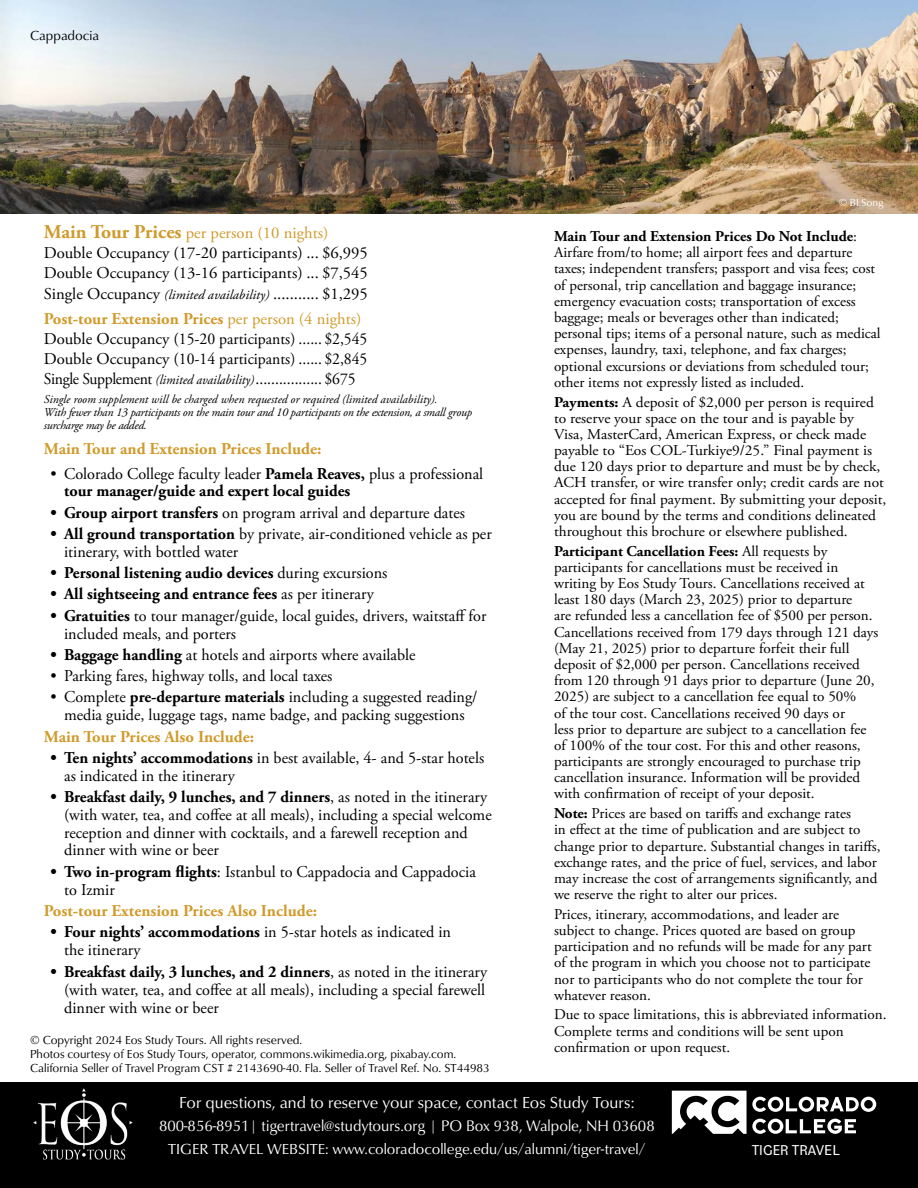
<style>
.page{position:relative;width:918px;height:1188px;background:#fff}
.page>*{position:absolute;margin:0;border:0;box-sizing:border-box;transform-origin:0 0}
.t1{font:16.5px/17.9px "Adobe Garamond Pro";color:#000}
.t2{font:700 16.5px/17.9px "Adobe Garamond Pro";color:#000}
.t3{font:700 16.5px "Adobe Garamond Pro";color:#d09b2c}
.t4{font:16.5px "Classico URW";color:#fff}
.t5{font:15.75px "Classico URW";color:#fff;scale:.96 1}
.t6{font:15px/16.2px "Adobe Garamond Pro";color:#000}
.t7{font:15px "Classico URW";color:#fff}
.t8{font:15px "Bilo";color:#fff;scale:.94 1}
.t9{font:13.5px "Classico URW";color:#000}
.t10{font:12px/14.4px "Classico URW";color:#000}
.t11{font:italic 12px/12.9px "Adobe Garamond Pro";letter-spacing:-.02em;color:#000}
.t12{font:10.5px "Classico URW";color:#fff}
.s1{font-weight:700;font-size:19.5px;color:#d09b2c}
.s2{color:#d09b2c}
.s3{font-style:italic;font-size:13.5px}
.s4{font-weight:700;color:#d09b2c}
.s5{font-weight:400}
.s6{font-weight:700}
</style>
<div class="page">
<img style="left:0;top:0;width:918px;height:213px">
<div style="left:0;top:1082px;width:918px;height:106px;background:#000"></div>
<img style="left:33px;top:1088px;width:100px;height:72px">
<svg style="left:672px;top:1091px;width:204px;height:43px"></svg>
<p class="t9" style="left:30px;top:25px;width:71px">Cappadocia</p>
<p class="t1" style="left:44px;top:224px;width:326px;line-height:20.2px"><span class="s1">Main Tour Prices</span> <span class="s2">per person (10 nights)<br></span>Double Occupancy (17-20 participants) ... $6,995<br>Double Occupancy (13-16 participants) ... $7,545<br>Single Occupancy <span class="s3">(limited availability)</span> ........... $1,295</p>
<p class="t1" style="left:44px;top:309px;width:325px;line-height:20px"><span class="s4">Post-tour Extension Prices</span> <span class="s2">per person (4 nights)<br></span>Double Occupancy (15-20 participants) ...... $2,545<br>Double Occupancy (10-14 participants) ...... $2,845<br>Single Supplement <span class="s3">(limited availability)</span>................. $675</p>
<p class="t11" style="left:44px;top:394px;width:430px">Single room supplement will be charged when requested or required (limited availability).<br>With fewer than 13 participants on the main tour and 10 participants on the extension, a small group surcharge may be added.</p>
<p class="t3" style="left:44px;top:439px;width:279px">Main Tour and Extension Prices Include:</p>
<p class="t2" style="left:64px;top:465px;width:421px;text-indent:-14px"><span class="s5">• Colorado College faculty leader</span> Pamela Reaves, <span class="s5">plus a professional </span>tour manager/guide and expert local guides</p>
<p class="t1" style="left:51px;top:504px;width:416px"><span class="s6">• Group airport transfers</span> on program arrival and departure dates</p>
<p class="t1" style="left:64px;top:525px;width:429px;text-indent:-14px"><span class="s6">• All ground transportation</span> by private, air-conditioned vehicle as per itinerary, with bottled water</p>
<p class="t2" style="left:51px;top:564px;width:338px">• Personal listening audio devices <span class="s5">during excursions</span></p>
<p class="t2" style="left:51px;top:586px;width:325px">• All sightseeing and entrance fees <span class="s5">as per itinerary</span></p>
<p class="t1" style="left:64px;top:607px;width:424px;text-indent:-14px"><span class="s6">• Gratuities</span> to tour manager/guide, local guides, drivers, waitstaff for included meals, and porters</p>
<p class="t1" style="left:51px;top:646px;width:366px"><span class="s6">• Baggage handling</span> at hotels and airports where available</p>
<p class="t1" style="left:51px;top:668px;width:283px">• Parking fares, highway tolls, and local taxes</p>
<p class="t1" style="left:51px;top:689px;width:428px;text-align:center">• Complete <span class="s6">pre-departure materials</span> including a suggested reading/ media guide, luggage tags, name badge, and packing suggestions</p>
<p class="t3" style="left:44px;top:727px;width:212px">Main Tour Prices Also Include:</p>
<p class="t1" style="left:64px;top:749px;width:422px;text-indent:-14px"><span class="s6">• Ten nights’ accommodations</span> in best available, 4- and 5-star hotels as indicated in the itinerary</p>
<p class="t1" style="left:64px;top:788px;width:429px;text-indent:-14px"><span class="s6">• Breakfast daily, 9 lunches, and 7 dinners</span>, as noted in the itinerary (with water, tea, and coffee at all meals), including a special welcome reception and dinner with cocktails, and a farewell reception and dinner with wine or beer</p>
<p class="t1" style="left:64px;top:863px;width:413px;text-indent:-14px"><span class="s6">• Two in-program flights</span>: Istanbul to Cappadocia and Cappadocia to Izmir</p>
<p class="t3" style="left:44px;top:901px;width:275px">Post-tour Extension Prices Also Include:</p>
<p class="t1" style="left:64px;top:924px;width:389px;text-indent:-14px"><span class="s6">• Four nights’ accommodations</span> in 5-star hotels as indicated in the itinerary</p>
<p class="t1" style="left:64px;top:963px;width:425px;text-indent:-14px"><span class="s6">• Breakfast daily, 3 lunches, and 2 dinners</span>, as noted in the itinerary (with water, tea, and coffee at all meals), including a special farewell dinner with wine or beer</p>
<p class="t10" style="left:30px;top:1032px;width:461px">© Copyright 2024 Eos Study Tours. All rights reserved.<br>Photos courtesy of Eos Study Tours, operator, commons.wikimedia.org, pixabay.com.<br>California Seller of Travel Program CST # 2143690-40. Fla. Seller of Travel Ref. No. ST44983</p>
<p class="t12" style="left:839px;top:194px;width:46px">© BLSong</p>
<p class="t6" style="left:554px;top:229px;width:328px"><span class="s6">Main Tour and Extension Prices Do Not Include</span>:<br>Airfare from/to home; all airport fees and departure taxes; independent transfers; passport and visa fees; cost of personal, trip cancellation and baggage insurance; emergency evacuation costs; transportation of excess baggage; meals or beverages other than indicated; personal tips; items of a personal nature, such as medical expenses, laundry, taxi, telephone, and fax charges; optional excursions or deviations from scheduled tour; other items not expressly listed as included.</p>
<p class="t6" style="left:554px;top:394px;width:334px"><span class="s6">Payments:</span> A deposit of $2,000 per person is required to reserve your space on the tour and is payable by Visa, MasterCard, American Express, or check made payable to “Eos COL-Turkiye9/25.” Final payment is due 120 days prior to departure and must be by check, ACH transfer, or wire transfer only; credit cards are not accepted for final payment. By submitting your deposit, you are bound by the terms and conditions delineated throughout this brochure or elsewhere published.</p>
<p class="t6" style="left:554px;top:543px;width:326px"><span class="s6">Participant Cancellation Fees:</span> All requests by participants for cancellations must be received in writing by Eos Study Tours. Cancellations received at least 180 days (March 23, 2025) prior to departure<br>are refunded less a cancellation fee of $500 per person.<br>Cancellations received from 179 days through 121 days (May 21, 2025) prior to departure forfeit their full deposit of $2,000 per person. Cancellations received from 120 through 91 days prior to departure (June 20, 2025) are subject to a cancellation fee equal to 50%<br>of the tour cost. Cancellations received 90 days or<br>less prior to departure are subject to a cancellation fee of 100% of the tour cost. For this and other reasons, participants are strongly encouraged to purchase trip cancellation insurance. Information will be provided with confirmation of receipt of your deposit.</p>
<p class="t6" style="left:554px;top:806px;width:328px"><span class="s6">Note:</span> Prices are based on tariffs and exchange rates<br>in effect at the time of publication and are subject to change prior to departure. Substantial changes in tariffs, exchange rates, and the price of fuel, services, and labor may increase the cost of arrangements significantly, and we reserve the right to alter our prices.</p>
<p class="t6" style="left:554px;top:907px;width:319px">Prices, itinerary, accommodations, and leader are subject to change. Prices quoted are based on group participation and no refunds will be made for any part of the program in which you choose not to participate nor to participants who do not complete the tour for whatever reason.</p>
<p class="t6" style="left:554px;top:1007px;width:334px">Due to space limitations, this is abbreviated information.<br>Complete terms and conditions will be sent upon confirmation or upon request.</p>
<p class="t4" style="left:179px;top:1090px;width:457px">For questions, and to reserve your space, contact Eos Study Tours:</p>
<p class="t5" style="left:159px;top:1114px;width:518px">800-856-8951| tigertravel@studytours.org | PO Box 938, Walpole, NH 03608</p>
<p class="t7" style="left:168px;top:1138px;width:479px">TIGER TRAVEL WEBSITE: www.coloradocollege.edu/us/alumni/tiger-travel/</p>
<p class="t8" style="left:752px;top:1140px;width:95px">TIGER TRAVEL</p>
</div>
